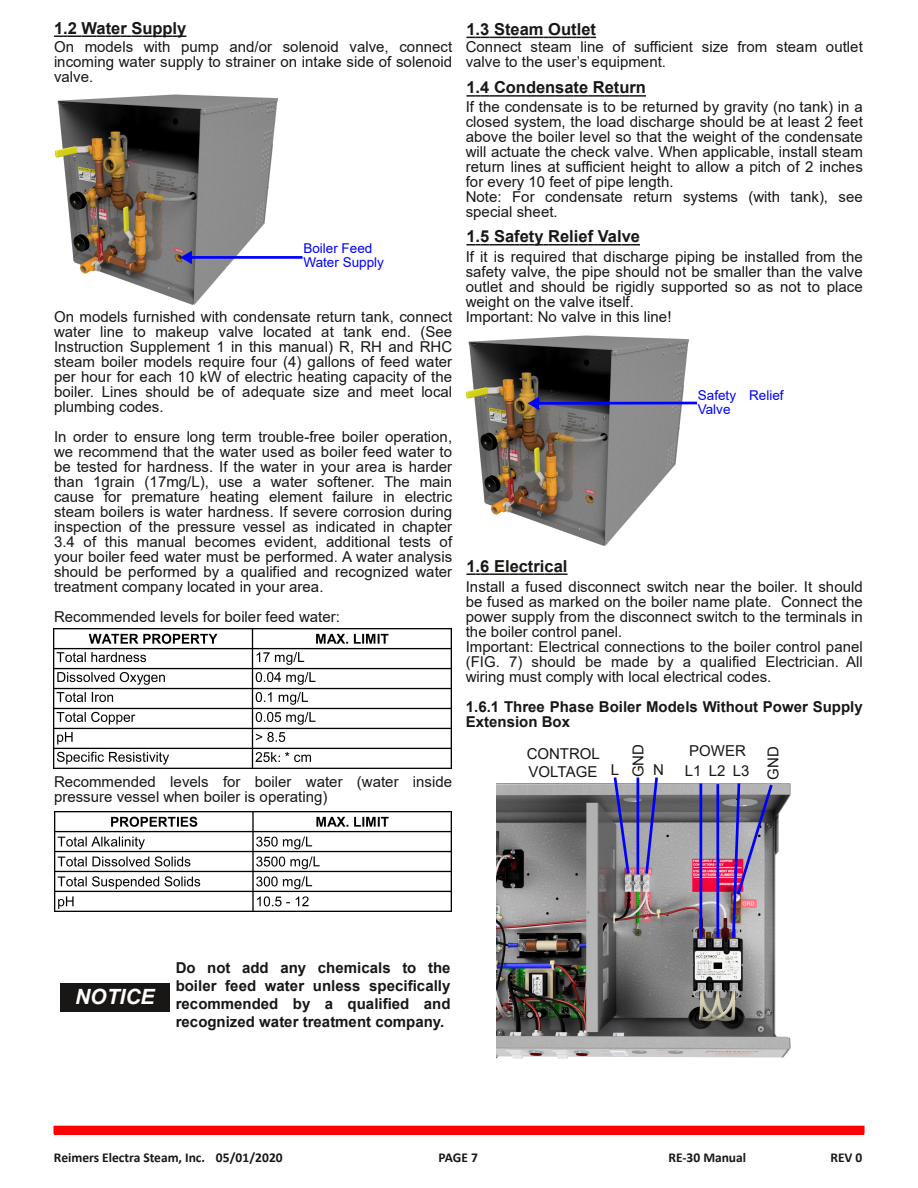
<style>
.page{position:relative;width:918px;height:1188px;background:#fff}
.page>*{position:absolute;margin:0;border:0;box-sizing:border-box;transform-origin:0 0}
.t1{font:italic 700 21px "Arial";color:#fff}
.t2{font:700 16.5px "Arial";color:#181715}
.t3{font:15px/15px "Arial";letter-spacing:.005em;color:#181715}
.t4{font:700 15px/18px "Arial";color:#181715}
.t5{font:700 13.5px "Calibri";color:#181715}
.t6{font:13.5px/13.5px "Arial";color:#00f}
</style>
<div class="page">
<div style="left:54px;top:1126px;width:810px;height:8px;background:#f00"></div>
<img style="left:54px;top:628px;width:398px;height:141px">
<img style="left:54px;top:811px;width:397px;height:101px">
<img style="left:55px;top:94px;width:223px;height:211px">
<hr style="left:188px;top:256px;width:115px;height:3px;background:#00f">
<svg style="left:180px;top:251px;width:12px;height:13px"></svg>
<img style="left:466px;top:335px;width:223px;height:211px">
<hr style="left:535px;top:402px;width:162px;height:3px;background:#00f">
<svg style="left:528px;top:397px;width:11px;height:13px"></svg>
<img style="left:497px;top:783px;width:294px;height:276px">
<svg style="left:612px;top:777px;width:19px;height:99px"></svg>
<hr style="left:637px;top:778px;width:2px;height:96px;background:#00f">
<svg style="left:644px;top:777px;width:16px;height:99px"></svg>
<hr style="left:700px;top:784px;width:2px;height:155px;background:#00f">
<hr style="left:716px;top:784px;width:3px;height:154px;background:#00f">
<img style="left:731px;top:783px;width:44px;height:158px">
<svg style="left:54px;top:35px;width:132px;height:2px"></svg>
<svg style="left:466px;top:37px;width:130px;height:1px"></svg>
<svg style="left:466px;top:95px;width:180px;height:2px"></svg>
<svg style="left:466px;top:244px;width:174px;height:2px"></svg>
<svg style="left:466px;top:573px;width:102px;height:2px"></svg>
<div style="left:61px;top:983px;width:109px;height:28px;background:#181715"></div>
<p class="t2" style="left:54px;top:19px;width:134px">1.2 Water Supply</p>
<p class="t2" style="left:466px;top:20px;width:131px">1.3 Steam Outlet</p>
<p class="t3" style="left:54px;top:39px;width:400px;text-align:justify">On models with pump and/or solenoid valve, connect incoming water supply to strainer on intake side of solenoid valve.</p>
<p class="t6" style="left:303px;top:242px;width:82px">Boiler Feed<br>Water Supply</p>
<p class="t3" style="left:54px;top:309px;width:400px;text-align:justify">On models furnished with condensate return tank, connect water line to makeup valve located at tank end. (See Instruction Supplement 1 in this manual) R, RH and RHC steam boiler models require four (4) gallons of feed water per hour for each 10 kW of electric heating capacity of the boiler. Lines should be of adequate size and meet local plumbing codes.</p>
<p class="t3" style="left:54px;top:429px;width:400px;text-align:justify">In order to ensure long term trouble-free boiler operation, we recommend that the water used as boiler feed water to be tested for hardness. If the water in your area is harder than 1grain (17mg/L), use a water softener. The main cause for premature heating element failure in electric steam boilers is water hardness. If severe corrosion during inspection of the pressure vessel as indicated in chapter 3.4 of this manual becomes evident, additional tests of your boiler feed water must be performed. A water analysis should be performed by a qualified and recognized water treatment company located in your area.</p>
<p class="t3" style="left:54px;top:609px;width:288px">Recommended levels for boiler feed water:</p>
<p class="t3" style="left:54px;top:774px;width:400px">Recommended levels for boiler water (water inside pressure vessel when boiler is operating)</p>
<p class="t3" style="left:466px;top:39px;width:399px">Connect steam line of sufficient size from steam outlet valve to the user’s equipment.</p>
<p class="t3" style="left:466px;top:99px;width:399px">If the condensate is to be returned by gravity (no tank) in a closed system, the load discharge should be at least 2 feet above the boiler level so that the weight of the condensate will actuate the check valve. When applicable, install steam return lines at sufficient height to allow a pitch of 2 inches for every 10 feet of pipe length.<br>Note: For condensate return systems (with tank), see special sheet.</p>
<p class="t3" style="left:466px;top:249px;width:399px">If it is required that discharge piping be installed from the safety valve, the pipe should not be smaller than the valve outlet and should be rigidly supported so as not to place weight on the valve itself.<br>Important: No valve in this line!</p>
<p class="t2" style="left:466px;top:78px;width:181px">1.4 Condensate Return</p>
<p class="t2" style="left:466px;top:227px;width:175px">1.5 Safety Relief Valve</p>
<p class="t2" style="left:466px;top:557px;width:103px">1.6 Electrical</p>
<p class="t6" style="left:698px;top:389px;width:87px">Safety Relief<br>Valve</p>
<p class="t3" style="left:466px;top:579px;width:399px">Install a fused disconnect switch near the boiler. It should be fused as marked on the boiler name plate. Connect the power supply from the disconnect switch to the terminals in the boiler control panel.<br>Important: Electrical connections to the boiler control panel (FIG. 7) should be made by a qualified Electrician. All wiring must comply with local electrical codes.</p>
<p class="t4" style="left:466px;top:699px;width:399px;line-height:15px">1.6.1 Three Phase Boiler Models Without Power Supply<br>Extension Box</p>
<p class="t3" style="left:527px;top:745px;width:75px;line-height:17.2px">CONTROL<br>VOLTAGE</p>
<p class="t3" style="left:689px;top:743px;width:58px">POWER</p>
<p class="t3" style="left:631px;top:777px;width:35px;rotate:-90deg">GND</p>
<p class="t3" style="left:611px;top:762px;width:10px">L</p>
<p class="t3" style="left:653px;top:762px;width:12px">N</p>
<p class="t3" style="left:685px;top:764px;width:66px">L1 L2 L3</p>
<p class="t3" style="left:766px;top:780px;width:35px;rotate:-90deg">GND</p>
<h1 class="t1" style="left:75px;top:985px;width:81px">NOTICE</h1>
<p class="t4" style="left:176px;top:959px;width:276px;text-align:justify">Do not add any chemicals to the boiler feed water unless specifically recommended by a qualified and recognized water treatment company.</p>
<p class="t5" style="left:54px;top:1152px;width:230px">Reimers Electra Steam, Inc. 05/01/2020</p>
<p class="t5" style="left:439px;top:1152px;width:41px">PAGE 7</p>
<p class="t5" style="left:668px;top:1152px;width:79px">RE‐30 Manual</p>
<p class="t5" style="left:830px;top:1152px;width:34px">REV 0</p>
</div>
